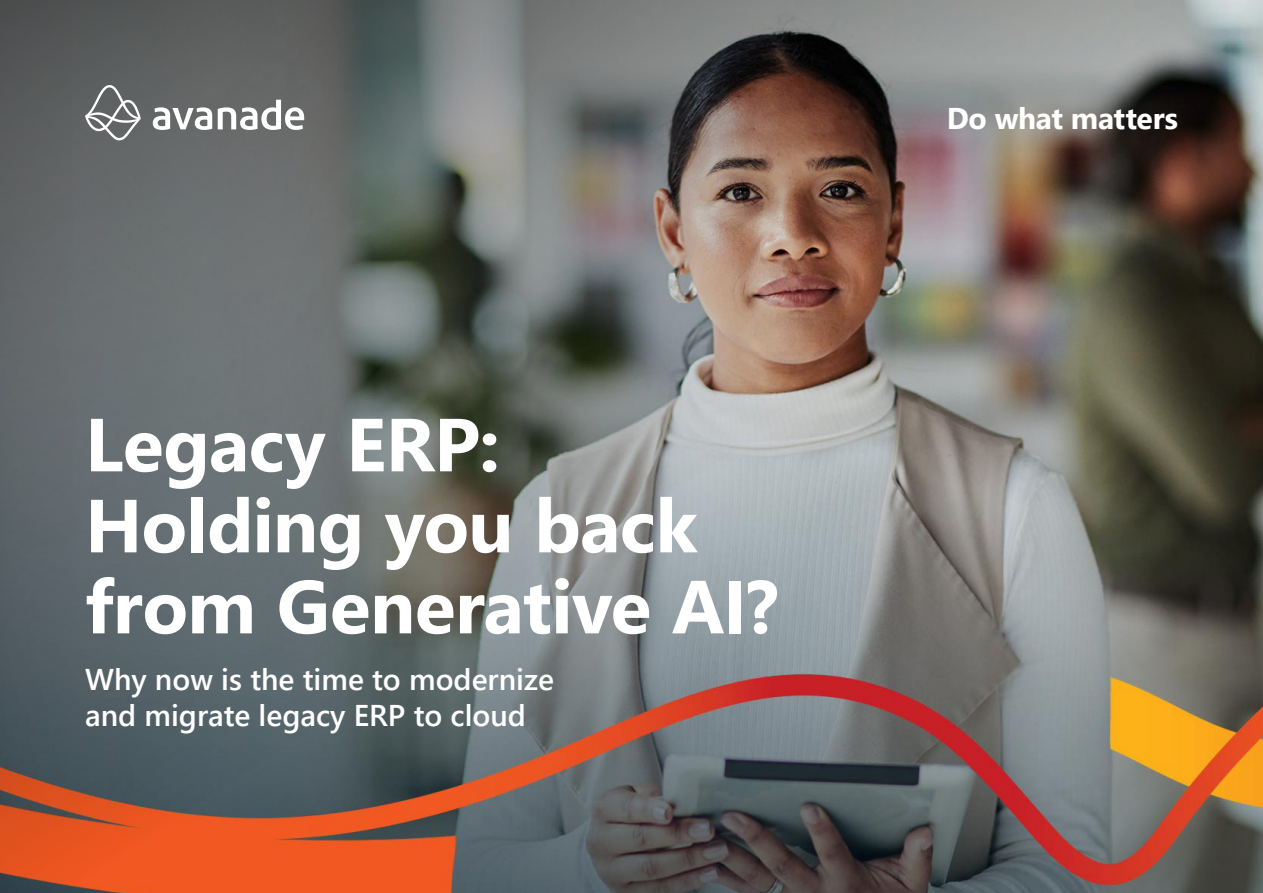
<style>
.page{position:relative;width:1263px;height:893px;background:#fff}
.page>*{position:absolute;margin:0;border:0;box-sizing:border-box;transform-origin:0 0}
.t1{font:700 75px/81px "Segoe UI";letter-spacing:-.01em;color:#fff}
.t2{font:600 30px/36px "Segoe UI";color:#fff}
.t3{font:700 30px "Segoe UI";letter-spacing:-.01em;color:#fff}
</style>
<div class="page">
<img style="left:0;top:0;width:1263px;height:893px">
<svg style="left:153px;top:107px;width:59px;height:23px"></svg>
<svg style="left:218px;top:100px;width:86px;height:30px"></svg>
<svg style="left:85px;top:85px;width:56px;height:55px;background:#818384"></svg>
<h1 class="t1" style="left:85px;top:398px;width:695px">Legacy ERP:<br>Holding you back from Generative AI?</h1>
<p class="t2" style="left:85px;top:658px;width:470px">Why now is the time to modernize and migrate legacy ERP to cloud</p>
<p class="t3" style="left:947px;top:90px;width:233px">Do what matters</p>
</div>
